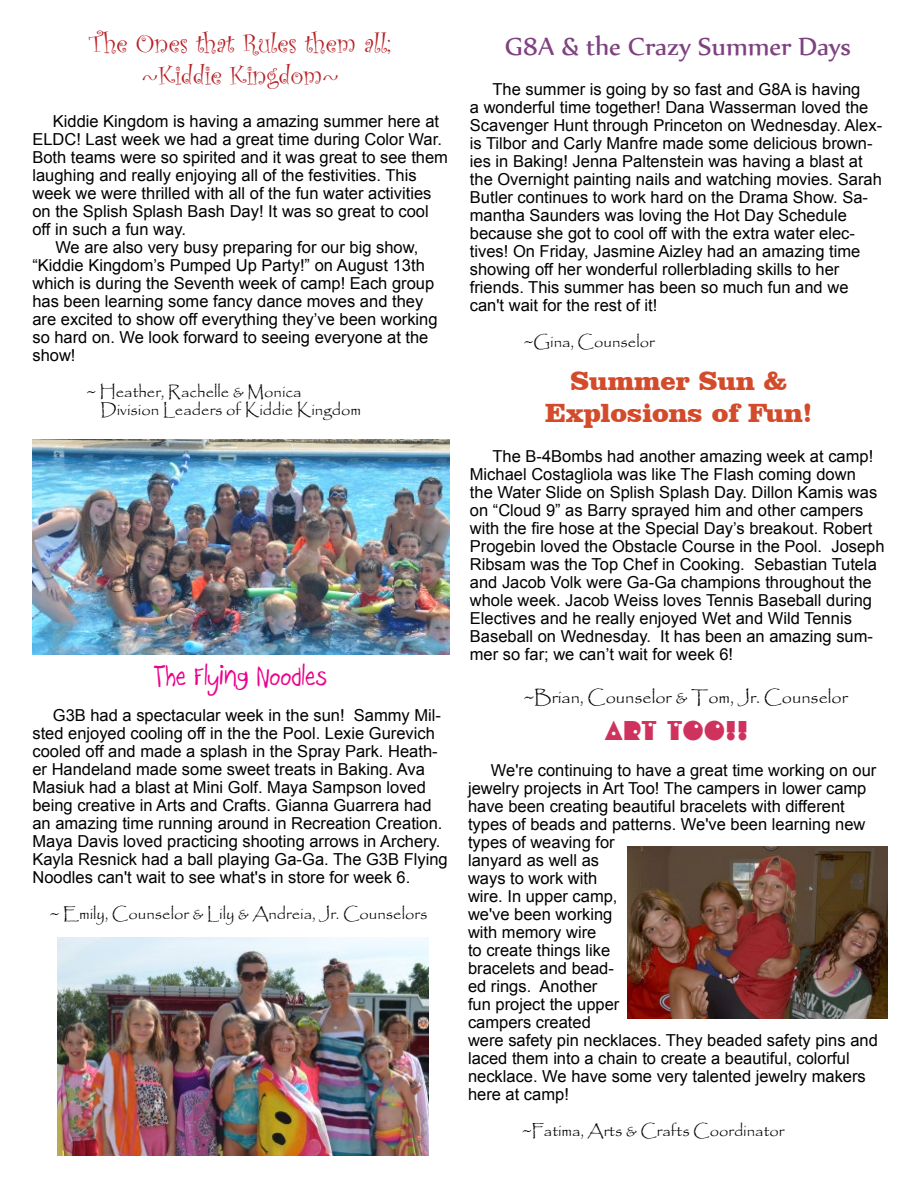
<style>
.page{position:relative;width:918px;height:1188px;background:#fff}
.page>*{position:absolute;margin:0;border:0;box-sizing:border-box;transform-origin:0 0}
.t1{font:30px "Nyala";color:#7f4181}
.t2{font:30px "Boopee";color:#ec008c}
.t3{font:27px/32.4px "Curlz";color:#b92128;text-align:center}
.t4{font:900 27px/32.4px "Clarendon BT";color:#d34b2a;text-align:center}
.t5{font:27px "Shotgun BT";color:#d0325e}
.t6{font:18px "Papyrus";color:#000}
.t7{font:16.5px/18px "Arial";color:#000}
.t8{font:16.5px/18px "Papyrus";color:#000}
</style>
<div class="page">
<img style="left:32px;top:440px;width:418px;height:215px">
<img style="left:58px;top:937px;width:370px;height:219px">
<img style="left:627px;top:846px;width:260px;height:173px">
<h2 class="t3" style="left:90px;top:26px;width:302px">The Ones that Rules them all; ~Kiddie Kingdom~</h2>
<p class="t7" style="left:53px;top:113px;width:388px">Kiddie Kingdom is having a amazing summer here at</p>
<p class="t7" style="left:32px;top:131px;width:411px">ELDC! Last week we had a great time during Color War.</p>
<p class="t7" style="left:32px;top:149px;width:417px">Both teams were so spirited and it was great to see them</p>
<p class="t7" style="left:32px;top:167px;width:386px">laughing and really enjoying all of the festivities. This</p>
<p class="t7" style="left:32px;top:185px;width:400px">week we were thrilled with all of the fun water activities</p>
<p class="t7" style="left:32px;top:203px;width:398px">on the Splish Splash Bash Day! It was so great to cool</p>
<p class="t7" style="left:32px;top:221px;width:155px">off in such a fun way.</p>
<p class="t7" style="left:55px;top:239px;width:364px">We are also very busy preparing for our big show,</p>
<p class="t7" style="left:32px;top:257px;width:394px">“Kiddie Kingdom’s Pumped Up Party!” on August 13th</p>
<p class="t7" style="left:32px;top:275px;width:403px">which is during the Seventh week of camp! Each group</p>
<p class="t7" style="left:32px;top:293px;width:392px">has been learning some fancy dance moves and they</p>
<p class="t7" style="left:32px;top:311px;width:407px">are excited to show off everything they’ve been working</p>
<p class="t7" style="left:32px;top:329px;width:397px">so hard on. We look forward to seeing everyone at the</p>
<p class="t7" style="left:32px;top:347px;width:45px">show!</p>
<p class="t8" style="left:100px;top:383px;width:262px;text-indent:-14px">~ Heather, Rachelle &amp; Monica<br>Division Leaders of Kiddie Kingdom</p>
<h1 class="t2" style="left:154px;top:659px;width:175px">The Flying Noodles</h1>
<p class="t7" style="left:32px;top:706px;width:417px;text-indent:20px">G3B had a spectacular week in the sun! Sammy Mil&shy;sted enjoyed cooling off in the the Pool. Lexie Gurevich cooled off and made a splash in the Spray Park. Heath&shy;er Handeland made some sweet treats in Baking. Ava Masiuk had a blast at Mini Golf. Maya Sampson loved being creative in Arts and Crafts. Gianna Guarrera had an amazing time running around in Recreation Creation.<br>Maya Davis loved practicing shooting arrows in Archery.<br>Kayla Resnick had a ball playing Ga-Ga. The G3B Flying Noodles can't wait to see what's in store for week 6.</p>
<p class="t8" style="left:50px;top:904px;width:379px">~ Emily, Counselor &amp; Lily &amp; Andreia, Jr. Counselors</p>
<h1 class="t1" style="left:505px;top:28px;width:347px">G8A &amp; the Crazy Summer Days</h1>
<p class="t7" style="left:470px;top:80px;width:414px;text-indent:23px">The summer is going by so fast and G8A is having<br>a wonderful time together! Dana Wasserman loved the Scavenger Hunt through Princeton on Wednesday. Alex&shy;is Tilbor and Carly Manfre made some delicious brown&shy;ies in Baking! Jenna Paltenstein was having a blast at the Overnight painting nails and watching movies. Sarah Butler continues to work hard on the Drama Show. Sa&shy;mantha Saunders was loving the Hot Day Schedule because she got to cool off with the extra water elec&shy;tives! On Friday, Jasmine Aizley had an amazing time showing off her wonderful rollerblading skills to her friends. This summer has been so much fun and we can't wait for the rest of it!</p>
<p class="t8" style="left:524px;top:332px;width:132px">~Gina, Counselor</p>
<h2 class="t4" style="left:545px;top:363px;width:268px">Summer Sun &amp;<br>Explosions of Fun!</h2>
<p class="t7" style="left:470px;top:447px;width:416px;text-indent:23px">The B-4Bombs had another amazing week at camp!<br>Michael Costagliola was like The Flash coming down<br>the Water Slide on Splish Splash Day. Dillon Kamis was on “Cloud 9” as Barry sprayed him and other campers with the fire hose at the Special Day’s breakout. Robert Progebin loved the Obstacle Course in the Pool. Joseph Ribsam was the Top Chef in Cooking. Sebastian Tutela and Jacob Volk were Ga-Ga champions throughout the whole week. Jacob Weiss loves Tennis Baseball during Electives and he really enjoyed Wet and Wild Tennis Baseball on Wednesday. It has been an amazing sum&shy;mer so far; we can’t wait for week 6!</p>
<p class="t6" style="left:524px;top:686px;width:325px">~Brian, Counselor &amp; Tom, Jr. Counselor</p>
<h2 class="t5" style="left:605px;top:714px;width:145px">ART TOO!!</h2>
<p class="t7" style="left:468px;top:761px;width:411px;text-indent:23px">We're continuing to have a great time working on our jewelry projects in Art Too! The campers in lower camp have been creating beautiful bracelets with different types of beads and patterns. We've been learning new types of weaving for<br>lanyard as well as<br>ways to work with<br>wire. In upper camp,<br>we've been working<br>with memory wire<br>to create things like<br>bracelets and bead-<br>ed rings. Another<br>fun project the upper<br>campers created<br>were safety pin necklaces. They beaded safety pins and laced them into a chain to create a beautiful, colorful necklace. We have some very talented jewelry makers here at camp!</p>
<p class="t8" style="left:522px;top:1121px;width:264px">~Fatima, Arts &amp; Crafts Coordinator</p>
</div>
